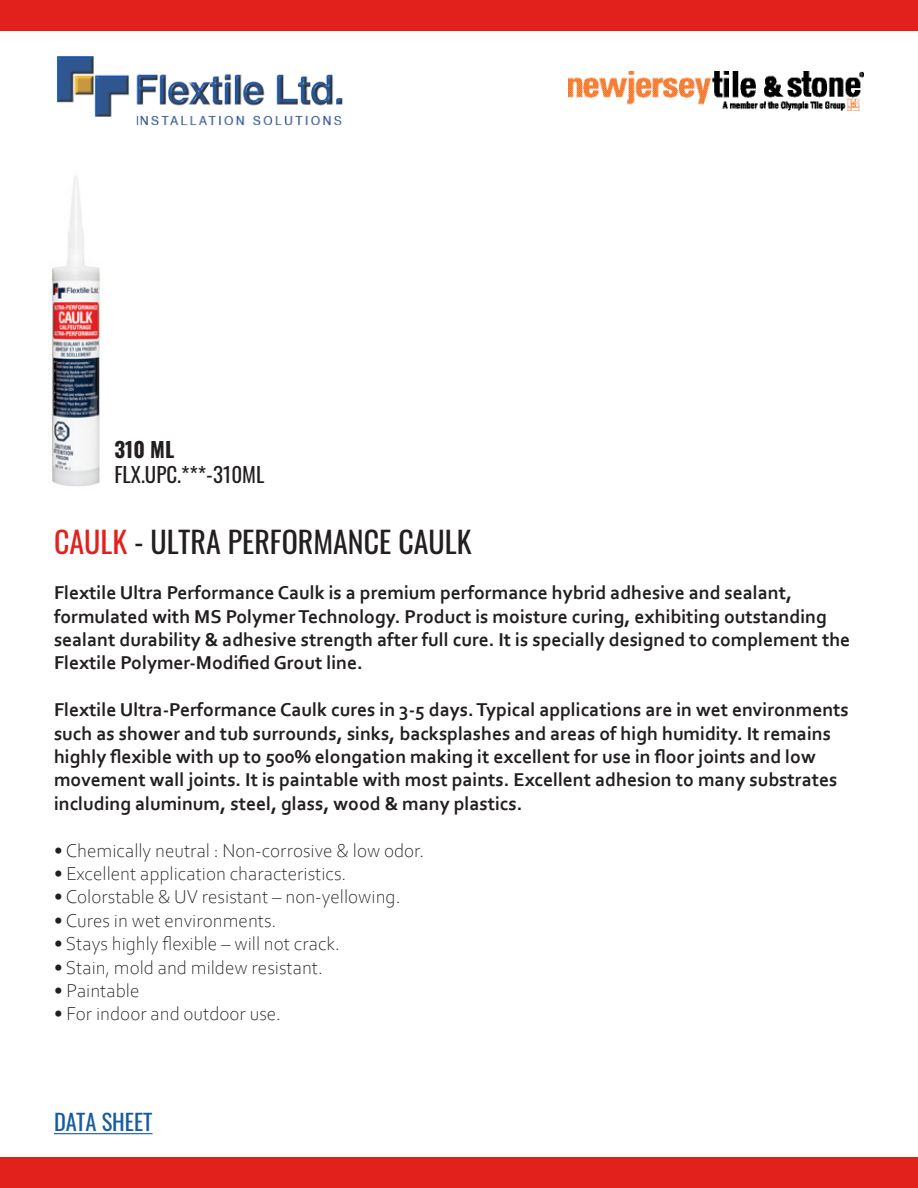
<style>
.page{position:relative;width:918px;height:1188px;background:#fff}
.page>*{position:absolute;margin:0;border:0;box-sizing:border-box;transform-origin:0 0}
.t1{font:30px "Oswald";color:#231f20}
.t2{font:22.5px "Oswald";color:#175d9e}
.t3{font:21px "Oswald";color:#231f20}
.t4{font:700 21px "Oswald";color:#231f20}
.t5{font:700 19.5px/23.4px "Corbel";color:#231f20}
.t6{font:300 19.5px "Corbel";color:#231f20}
.s1{color:#e2211c}
.s2{font-weight:400}
</style>
<div class="page">
<img style="left:569px;top:71px;width:295px;height:40px">
<img style="left:56px;top:56px;width:287px;height:70px">
<div style="left:0;top:0;width:918px;height:31px;background:#e2211c"></div>
<div style="left:0;top:1158px;width:918px;height:30px;background:#e2211c"></div>
<hr style="left:54px;top:1133px;width:99px;height:1px;background:#175d9e">
<img style="left:48px;top:176px;width:56px;height:311px">
<p class="t4" style="left:114px;top:439px;width:61px">310 ML</p>
<p class="t3" style="left:114px;top:456px;width:152px">FLX.UPC.***-310ML</p>
<p class="t1" style="left:54px;top:515px;width:419px"><span class="s1">CAULK</span> - ULTRA PERFORMANCE CAULK</p>
<p class="t5" style="left:54px;top:581px;width:798px">Flextile Ultra Performance Caulk is a premium performance hybrid adhesive and sealant, formulated with MS Polymer Technology. Product is moisture curing, exhibiting outstanding sealant durability &amp; adhesive strength after full cure. It is specially designed to complement the Flextile Polymer-Modified Grout line.</p>
<p class="t5" style="left:54px;top:698px;width:796px">Flextile Ultra-Performance Caulk cures in 3-5 days. Typical applications are in wet environments such as shower and tub surrounds, sinks, backsplashes and areas of high humidity. It remains highly flexible with up to 500% elongation making it excellent for use in floor joints and low movement wall joints. It is paintable with most paints. Excellent adhesion to many substrates including aluminum, steel, glass, wood &amp; many plastics.</p>
<p class="t6" style="left:54px;top:838px;width:372px"><span class="s2">•</span> Chemically neutral : Non-corrosive &amp; low odor.</p>
<p class="t6" style="left:54px;top:861px;width:294px">• Excellent application characteristics.</p>
<p class="t6" style="left:54px;top:884px;width:348px">• Colorstable &amp; UV resistant – non-yellowing.</p>
<p class="t6" style="left:54px;top:908px;width:224px">• Cures in wet environments.</p>
<p class="t6" style="left:54px;top:931px;width:287px">• Stays highly flexible – will not crack.</p>
<p class="t6" style="left:54px;top:955px;width:270px">• Stain, mold and mildew resistant.</p>
<p class="t6" style="left:54px;top:978px;width:87px">• Paintable</p>
<p class="t6" style="left:54px;top:1001px;width:228px">• For indoor and outdoor use.</p>
<p class="t2" style="left:54px;top:1102px;width:100px">DATA SHEET</p>
</div>
